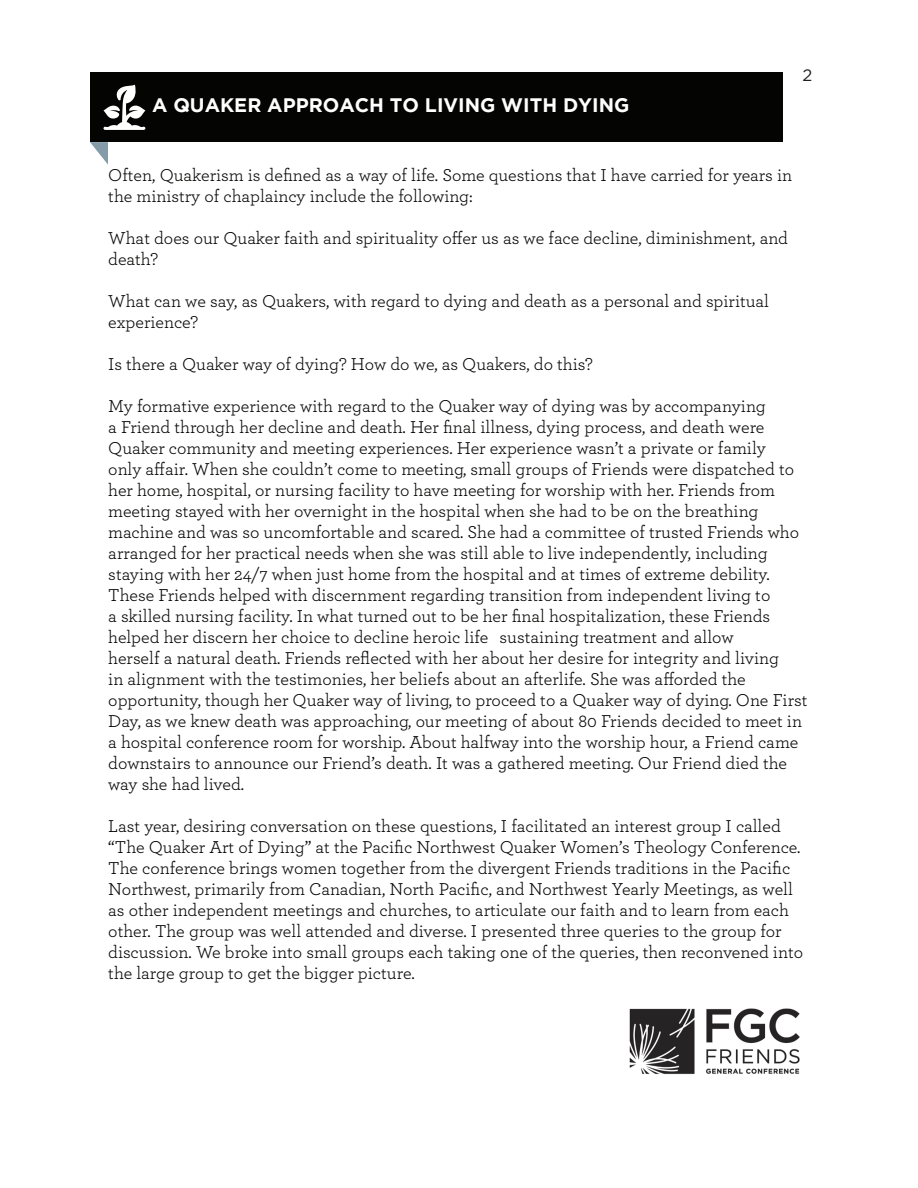
<style>
.page{position:relative;width:918px;height:1188px;background:#fff}
.page>*{position:absolute;margin:0;border:0;box-sizing:border-box;transform-origin:0 0}
.t1{font:700 19.5px "Gotham";color:#fff}
.t2{font:18px/21px "Archer Pro";color:#040503}
.t3{font:16.5px "Gotham";color:#231f20}
</style>
<div class="page">
<div style="left:90px;top:72px;width:693px;height:70px;background:#040503"></div>
<svg style="left:90px;top:142px;width:18px;height:23px"></svg>
<svg style="left:104px;top:84px;width:41px;height:46px"></svg>
<img style="left:629px;top:1008px;width:171px;height:66px">
<p class="t1" style="left:152px;top:94px;width:479px">A QUAKER APPROACH TO LIVING WITH DYING</p>
<p class="t3" style="left:802px;top:64px;width:11px">2</p>
<p class="t2" style="left:108px;top:163px;width:685px">Often, Quakerism is defined as a way of life. Some questions that I have carried for years in the ministry of chaplaincy include the following:</p>
<p class="t2" style="left:108px;top:226px;width:681px">What does our Quaker faith and spirituality offer us as we face decline, diminishment, and death?</p>
<p class="t2" style="left:108px;top:289px;width:662px">What can we say, as Quakers, with regard to dying and death as a personal and spiritual experience?</p>
<p class="t2" style="left:108px;top:352px;width:486px">Is there a Quaker way of dying? How do we, as Quakers, do this?</p>
<p class="t2" style="left:108px;top:394px;width:701px">My formative experience with regard to the Quaker way of dying was by accompanying<br>a Friend through her decline and death. Her final illness, dying process, and death were Quaker community and meeting experiences. Her experience wasn’t a private or family‐ only affair. When she couldn’t come to meeting, small groups of Friends were dispatched to her home, hospital, or nursing facility to have meeting for worship with her. Friends from meeting stayed with her overnight in the hospital when she had to be on the breathing machine and was so uncomfortable and scared. She had a committee of trusted Friends who arranged for her practical needs when she was still able to live independently, including staying with her 24/7 when just home from the hospital and at times of extreme debility.<br>These Friends helped with discernment regarding transition from independent living to<br>a skilled nursing facility. In what turned out to be her final hospitalization, these Friends helped her discern her choice to decline heroic life‐sustaining treatment and allow<br>herself a natural death. Friends reflected with her about her desire for integrity and living<br>in alignment with the testimonies, her beliefs about an afterlife. She was afforded the opportunity, though her Quaker way of living, to proceed to a Quaker way of dying. One First Day, as we knew death was approaching, our meeting of about 80 Friends decided to meet in a hospital conference room for worship. About halfway into the worship hour, a Friend came downstairs to announce our Friend’s death. It was a gathered meeting. Our Friend died the way she had lived.</p>
<p class="t2" style="left:108px;top:814px;width:696px">Last year, desiring conversation on these questions, I facilitated an interest group I called “The Quaker Art of Dying” at the Pacific Northwest Quaker Women’s Theology Conference.<br>The conference brings women together from the divergent Friends traditions in the Pacific Northwest, primarily from Canadian, North Pacific, and Northwest Yearly Meetings, as well as other independent meetings and churches, to articulate our faith and to learn from each other. The group was well attended and diverse. I presented three queries to the group for discussion. We broke into small groups each taking one of the queries, then reconvened into the large group to get the bigger picture.</p>
</div>
